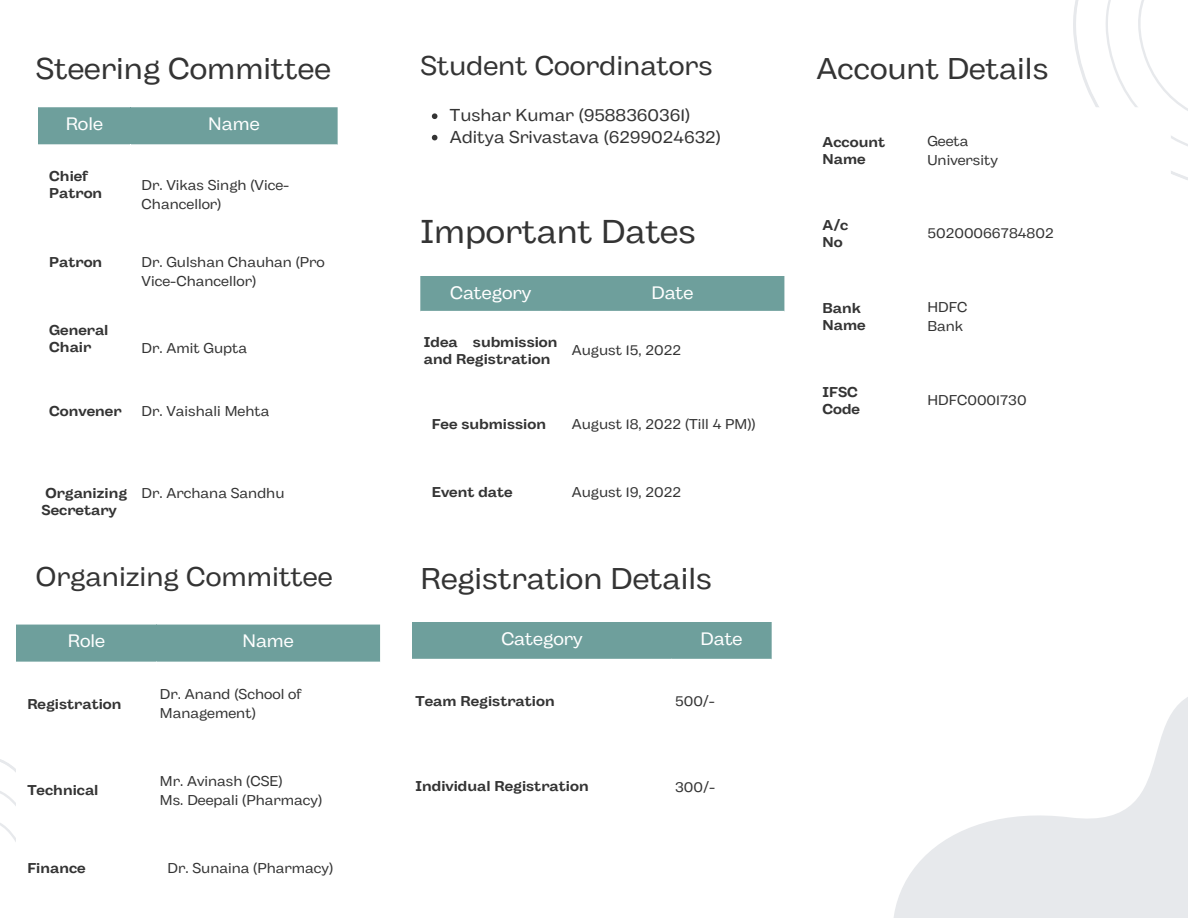
<style>
.page{position:relative;width:1188px;height:918px;background:#fff}
.page>*{position:absolute;margin:0;border:0;box-sizing:border-box;transform-origin:0 0}
.t1{font:33px "Body Grotesque Fit";color:#343434}
.t2{font:30px "Body Grotesque Fit";color:#343434}
.t3{font:27px "Body Grotesque Fit";color:#343434}
.t4{font:18px "Body Grotesque Fit";color:#fff}
.t5{font:18px "Body Grotesque Fit";color:#343434}
.t6{font:17.25px/21.3px "Body Grotesque Fit";color:#343434}
.t7{font:14.25px/19.2px "Body Grotesque Fit";color:#343434}
.t8{font:700 14.25px/16.8px "Body Grotesque Fit";color:#343434}
</style>
<div class="page">
<svg style="left:894px;top:697px;width:294px;height:221px"></svg>
<svg style="left:1073px;top:0;width:115px;height:180px"></svg>
<svg style="left:0;top:759px;width:16px;height:83px"></svg>
<div style="left:38px;top:108px;width:299px;height:36px;background:#6e9f9c"></div>
<div style="left:16px;top:625px;width:364px;height:37px;background:#6e9f9c"></div>
<svg style="left:432px;top:113px;width:5px;height:6px"></svg>
<svg style="left:432px;top:135px;width:5px;height:5px"></svg>
<div style="left:421px;top:276px;width:363px;height:35px;background:#6e9f9c"></div>
<div style="left:412px;top:622px;width:360px;height:37px;background:#6e9f9c"></div>
<svg style="left:1073px;top:108px;width:98px;height:72px"></svg>
<h2 class="t2" style="left:36px;top:51px;width:297px">Steering Committee</h2>
<p class="t4" style="left:66px;top:113px;width:39px">Role</p>
<p class="t4" style="left:208px;top:113px;width:53px">Name</p>
<p class="t8" style="left:49px;top:168px;width:54px">Chief<br>Patron</p>
<p class="t7" style="left:142px;top:176px;width:149px">Dr. Vikas Singh (Vice-<br>Chancellor)</p>
<p class="t8" style="left:49px;top:255px;width:54px">Patron</p>
<p class="t7" style="left:142px;top:254px;width:185px">Dr. Gulshan Chauhan (Pro<br>Vice-Chancellor)</p>
<p class="t8" style="left:49px;top:323px;width:61px">General<br>Chair</p>
<p class="t7" style="left:142px;top:340px;width:107px">Dr. Amit Gupta</p>
<p class="t8" style="left:49px;top:403px;width:74px">Convener</p>
<p class="t7" style="left:142px;top:402px;width:129px">Dr. Vaishali Mehta</p>
<p class="t5" style="left:48px;top:480px;width:68px">Format</p>
<p class="t8" style="left:42px;top:485px;width:87px">Organizing<br>Secretary</p>
<p class="t7" style="left:142px;top:484px;width:144px">Dr. Archana Sandhu</p>
<h3 class="t3" style="left:36px;top:561px;width:298px">Organizing Committee</h3>
<p class="t4" style="left:68px;top:631px;width:39px">Role</p>
<p class="t4" style="left:242px;top:631px;width:53px">Name</p>
<p class="t8" style="left:27px;top:697px;width:96px">Registration</p>
<p class="t7" style="left:160px;top:686px;width:143px">Dr. Anand (School of<br>Management)</p>
<p class="t8" style="left:27px;top:783px;width:73px">Technical</p>
<p class="t7" style="left:160px;top:773px;width:164px">Mr. Avinash (CSE)<br>Ms. Deepali (Pharmacy)</p>
<p class="t8" style="left:27px;top:861px;width:60px">Finance</p>
<p class="t7" style="left:168px;top:859px;width:167px">Dr. Sunaina (Pharmacy)</p>
<h3 class="t3" style="left:421px;top:50px;width:294px">Student Coordinators</h3>
<p class="t6" style="left:450px;top:106px;width:272px">Tushar Kumar (9588360361)<br>Aditya Srivastava (6299024632)</p>
<h1 class="t1" style="left:421px;top:212px;width:277px">Important Dates</h1>
<p class="t4" style="left:450px;top:282px;width:83px">Category</p>
<p class="t4" style="left:651px;top:282px;width:44px">Date</p>
<p class="t8" style="left:424px;top:335px;width:135px">Idea submission and Registration</p>
<p class="t7" style="left:572px;top:342px;width:111px">August 15, 2022</p>
<p class="t8" style="left:432px;top:417px;width:116px">Fee submission</p>
<p class="t7" style="left:572px;top:416px;width:185px">August 18, 2022 (Till 4 PM))</p>
<p class="t8" style="left:432px;top:485px;width:82px">Event date</p>
<p class="t7" style="left:572px;top:483px;width:111px">August 19, 2022</p>
<h2 class="t2" style="left:421px;top:562px;width:293px">Registration Details</h2>
<p class="t4" style="left:501px;top:628px;width:83px">Category</p>
<p class="t4" style="left:701px;top:628px;width:44px">Date</p>
<p class="t8" style="left:416px;top:694px;width:141px">Team Registration</p>
<p class="t7" style="left:675px;top:693px;width:41px">500/-</p>
<p class="t8" style="left:416px;top:779px;width:175px">Individual Registration</p>
<p class="t7" style="left:675px;top:779px;width:42px">300/-</p>
<h2 class="t2" style="left:816px;top:51px;width:234px">Account Details</h2>
<p class="t8" style="left:823px;top:135px;width:64px">Account<br>Name</p>
<p class="t7" style="left:927px;top:132px;width:72px">Geeta<br>University</p>
<p class="t8" style="left:823px;top:218px;width:27px">A/c<br>No</p>
<p class="t7" style="left:927px;top:225px;width:128px">50200066784802</p>
<p class="t8" style="left:823px;top:301px;width:45px">Bank<br>Name</p>
<p class="t7" style="left:927px;top:299px;width:41px">HDFC<br>Bank</p>
<p class="t8" style="left:823px;top:384px;width:39px">IFSC<br>Code</p>
<p class="t7" style="left:927px;top:391px;width:101px">HDFC0001730</p>
</div>
